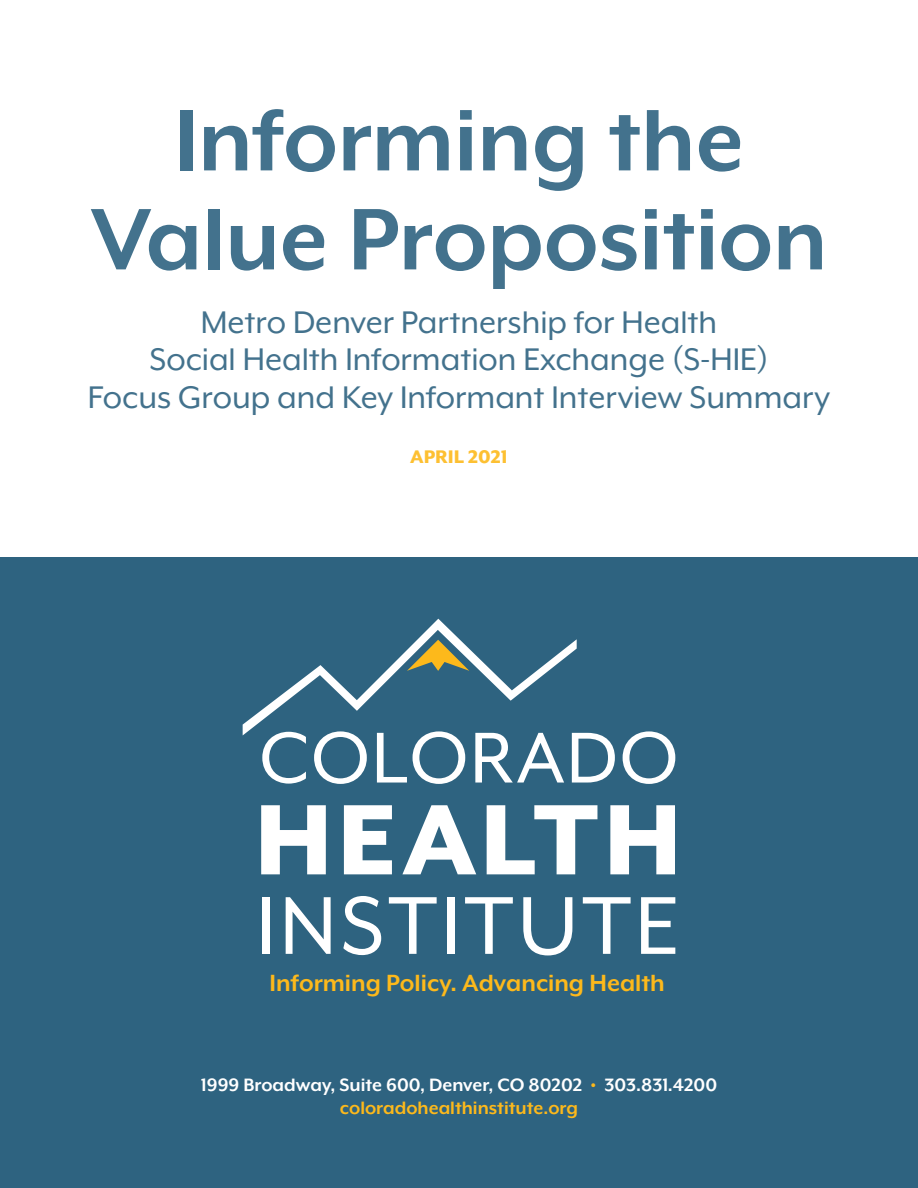
<style>
.page{position:relative;width:918px;height:1188px;background:#fff}
.page>*{position:absolute;margin:0;border:0;box-sizing:border-box;transform-origin:0 0}
.t1{font:700 100.5px/99px "Mr Eaves XL Mod OT";color:#43728d;text-align:center}
.t2{font:36px/37.5px "Mr Eaves XL Mod OT";color:#43728d;text-align:center}
.t3{font:700 27px "Mr Eaves XL Mod OT";color:#fdb91b}
.t4{font:800 21px "Mr Eaves XL Mod OT";color:#fdc032}
.t5{font:700 20.55px "Mr Eaves XL Mod OT";color:#fff}
.t6{font:700 20.55px "Mr Eaves XL Mod OT";color:#fdb91b}
.s1{color:#fdb91b}
</style>
<div class="page">
<div style="left:0;top:557px;width:918px;height:631px;background:#2e6380"></div>
<svg style="left:243px;top:619px;width:372px;height:165px"></svg>
<svg style="left:623px;top:731px;width:52px;height:53px"></svg>
<svg style="left:261px;top:805px;width:65px;height:69px"></svg>
<svg style="left:344px;top:805px;width:48px;height:69px"></svg>
<svg style="left:402px;top:805px;width:74px;height:69px"></svg>
<svg style="left:487px;top:805px;width:110px;height:69px"></svg>
<svg style="left:610px;top:805px;width:65px;height:69px"></svg>
<div style="left:262px;top:897px;width:8px;height:57px;background:#fff"></div>
<svg style="left:286px;top:897px;width:45px;height:57px"></svg>
<svg style="left:343px;top:896px;width:38px;height:59px"></svg>
<svg style="left:389px;top:897px;width:48px;height:57px"></svg>
<div style="left:447px;top:897px;width:8px;height:57px;background:#fff"></div>
<svg style="left:465px;top:897px;width:48px;height:57px"></svg>
<svg style="left:523px;top:897px;width:49px;height:58px"></svg>
<svg style="left:583px;top:897px;width:48px;height:57px"></svg>
<svg style="left:641px;top:897px;width:34px;height:57px"></svg>
<p class="t1" style="left:90px;top:91px;width:739px">Informing the<br>Value Proposition</p>
<p class="t2" style="left:88px;top:303px;width:744px">Metro Denver Partnership for Health<br>Social Health Information Exchange (S-HIE)<br>Focus Group and Key Informant Interview Summary</p>
<p class="t4" style="left:410px;top:446px;width:99px">APRIL 2021</p>
<p class="t3" style="left:270px;top:970px;width:397px">Informing Policy. Advancing Health</p>
<p class="t5" style="left:201px;top:1075px;width:518px">1999 Broadway, Suite 600, Denver, CO 80202 <span class="s1">•</span> 303.831.4200</p>
<p class="t6" style="left:340px;top:1097px;width:240px">coloradohealthinstitute.org</p>
</div>
